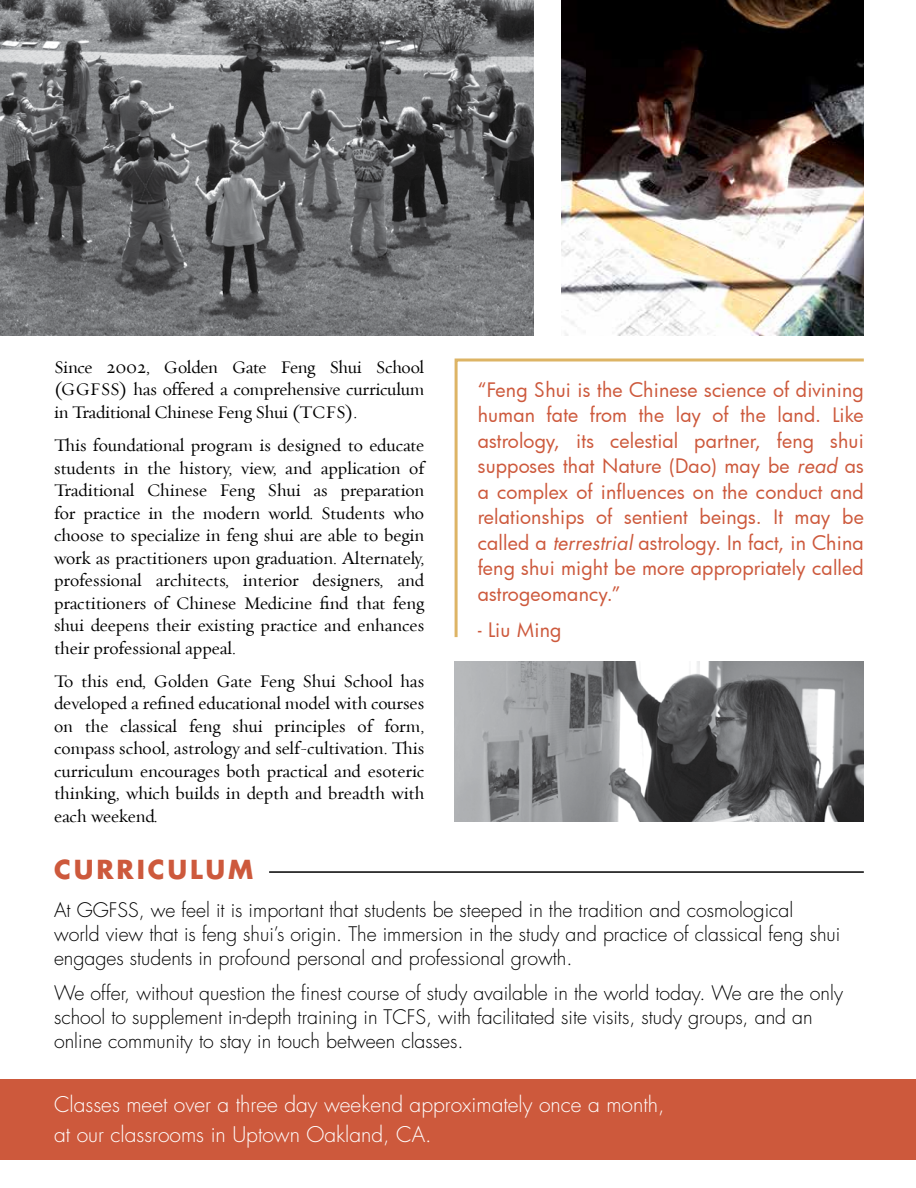
<style>
.page{position:relative;width:916px;height:1188px;background:#fff}
.page>*{position:absolute;margin:0;border:0;box-sizing:border-box;transform-origin:0 0}
.t1{font:700 25.5px "Futura LT";letter-spacing:.11em;color:#cd593c}
.t2{font:300 21px/30px "Futura LT";color:#fff}
.t3{font:300 19.5px/24px "Futura LT";color:#000}
.t4{font:19.5px/25.5px "Futura";letter-spacing:.01em;color:#cd593c;text-align:justify}
.t5{font:18px/22.5px "Natura Roman";color:#000;text-align:justify}
.s1{font-family:"Futura LT";font-style:italic}
</style>
<div class="page">
<div style="left:0;top:1080px;width:915px;height:80px;background:#cd593c"></div>
<svg style="left:454px;top:358px;width:410px;height:280px"></svg>
<img style="left:0;top:0;width:533px;height:336px">
<img style="left:454px;top:662px;width:409px;height:160px">
<img style="left:562px;top:0;width:301px;height:336px">
<hr style="left:269px;top:871px;width:594px;height:2px;background:#000">
<p class="t5" style="left:54px;top:356px;width:371px">Since 2002, Golden Gate Feng Shui School (GGFSS) has offered a comprehensive curriculum in Traditional Chinese Feng Shui (TCFS).</p>
<p class="t5" style="left:54px;top:434px;width:371px">This foundational program is designed to educate students in the history, view, and application of Traditional Chinese Feng Shui as preparation for practice in the modern world. Students who choose to specialize in feng shui are able to begin work as practitioners upon graduation. Alternately, professional architects, interior designers, and practitioners of Chinese Medicine find that feng shui deepens their existing practice and enhances their professional appeal.</p>
<p class="t5" style="left:54px;top:670px;width:371px">To this end, Golden Gate Feng Shui School has developed a refined educational model with courses on the classical feng shui principles of form, compass school, astrology and self-cultivation. This curriculum encourages both practical and esoteric thinking, which builds in depth and breadth with each weekend.</p>
<h1 class="t1" style="left:54px;top:853px;width:201px">CURRICULUM</h1>
<p class="t3" style="left:54px;top:898px;width:787px">At GGFSS, we feel it is important that students be steeped in the tradition and cosmological world view that is feng shui’s origin. The immersion in the study and practice of classical feng shui engages students in profound personal and professional growth.</p>
<p class="t3" style="left:54px;top:981px;width:790px">We offer, without question the finest course of study available in the world today. We are the only school to supplement in-depth training in TCFS, with facilitated site visits, study groups, and an online community to stay in touch between classes.</p>
<p class="t4" style="left:477px;top:376px;width:387px">“Feng Shui is the Chinese science of divining human fate from the lay of the land. Like astrology, its celestial partner, feng shui supposes that Nature (Dao) may be <span class="s1">read</span> as a complex of influences on the conduct and relationships of sentient beings. It may be called a <span class="s1">terrestrial</span> astrology. In fact, in China feng shui might be more appropriately called astrogeomancy.”</p>
<p class="t4" style="left:477px;top:616px;width:85px">- Liu Ming</p>
<p class="t2" style="left:54px;top:1090px;width:612px">Classes meet over a three day weekend approximately once a month, at our classrooms in Uptown Oakland, CA.</p>
</div>
